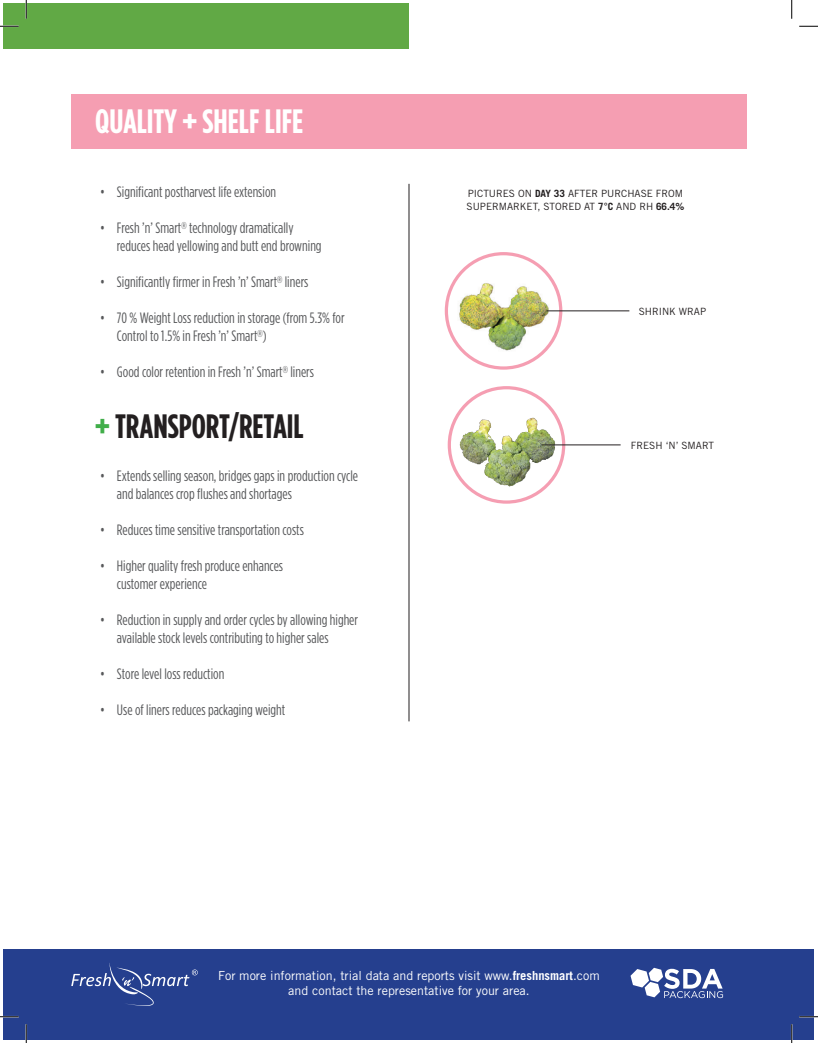
<style>
.page{position:relative;width:818px;height:1043px;background:#fff}
.page>*{position:absolute;margin:0;border:0;box-sizing:border-box;transform-origin:0 0}
.t1{font:700 33.75px "Gotham Condensed";color:#fff}
.t2{font:700 33.75px "Gotham Condensed";color:#231f20}
.t3{font:15px/18px "Gotham Condensed";color:#57585a}
.t4{font:12.5px/15px "Trade Gothic";color:#fff;text-align:center}
.t5{font:10px/13.8px "Trade Gothic";color:#231f20}
.s1{color:#40ae49}
.s2{font-weight:700}
</style>
<div class="page">
<div style="left:71px;top:94px;width:675px;height:55px;background:#f59eb2"></div>
<div style="left:4px;top:4px;width:405px;height:45px;background:#61a945"></div>
<img style="left:455px;top:417px;width:102px;height:74px">
<hr style="left:408px;top:184px;width:1px;height:537px;background:#231f20">
<div style="left:447px;top:386px;width:118px;height:117px;border:3px solid #f59eb2;border-radius:50%"></div>
<hr style="left:541px;top:444px;width:79px;height:1px;background:#231f20">
<img style="left:454px;top:280px;width:100px;height:74px">
<div style="left:445px;top:252px;width:117px;height:117px;border:3px solid #f59eb2;border-radius:50%"></div>
<hr style="left:546px;top:310px;width:83px;height:1px;background:#231f20">
<div style="left:4px;top:949px;width:810px;height:90px;background:#253f8e"></div>
<svg style="left:71px;top:963px;width:127px;height:43px"></svg>
<svg style="left:630px;top:967px;width:93px;height:31px"></svg>
<svg style="left:0;top:25px;width:19px;height:2px"></svg>
<svg style="left:799px;top:25px;width:19px;height:2px"></svg>
<svg style="left:0;top:1015px;width:19px;height:2px"></svg>
<svg style="left:799px;top:1016px;width:19px;height:1px"></svg>
<svg style="left:25px;top:0;width:2px;height:19px"></svg>
<svg style="left:25px;top:1024px;width:2px;height:18px"></svg>
<svg style="left:791px;top:0;width:1px;height:19px"></svg>
<svg style="left:790px;top:1024px;width:2px;height:18px"></svg>
<p class="t1" style="left:95px;top:103px;width:210px">QUALITY + SHELF LIFE</p>
<p class="t3" style="left:100px;top:182px;width:177px">• Significant postharvest life extension</p>
<p class="t3" style="left:117px;top:218px;width:206px;text-indent:-17px">• Fresh ’n’ Smart<sup>®</sup> technology dramatically reduces head yellowing and butt end browning</p>
<p class="t3" style="left:100px;top:272px;width:210px">• Significantly firmer in Fresh ’n’ Smart<sup>®</sup> liners</p>
<p class="t3" style="left:117px;top:308px;width:229px;text-indent:-17px">• 70 % Weight Loss reduction in storage (from 5.3% for<br>Control to 1.5% in Fresh ’n’ Smart<sup>®</sup>)</p>
<p class="t3" style="left:100px;top:362px;width:215px">• Good color retention in Fresh ’n’ Smart<sup>®</sup> liners</p>
<p class="t2" style="left:95px;top:407px;width:210px"><span class="s1">+</span> TRANSPORT/RETAIL</p>
<p class="t3" style="left:117px;top:466px;width:242px;text-indent:-17px">• Extends selling season, bridges gaps in production cycle and balances crop flushes and shortages</p>
<p class="t3" style="left:100px;top:520px;width:205px">• Reduces time sensitive transportation costs</p>
<p class="t3" style="left:117px;top:556px;width:168px;text-indent:-17px">• Higher quality fresh produce enhances customer experience</p>
<p class="t3" style="left:117px;top:610px;width:242px;text-indent:-17px">• Reduction in supply and order cycles by allowing higher available stock levels contributing to higher sales</p>
<p class="t3" style="left:100px;top:664px;width:126px">• Store level loss reduction</p>
<p class="t3" style="left:100px;top:700px;width:187px">• Use of liners reduces packaging weight</p>
<p class="t5" style="left:466px;top:186px;width:219px">PICTURES ON <span class="s2">DAY 33</span> AFTER PURCHASE FROM<br>SUPERMARKET, STORED AT <span class="s2">7°C</span> AND RH <span class="s2">66.4%</span></p>
<p class="t5" style="left:638px;top:304px;width:69px">SHRINK WRAP</p>
<p class="t5" style="left:631px;top:438px;width:84px">FRESH ‘N’ SMART</p>
<p class="t4" style="left:218px;top:968px;width:383px">For more information, trial data and reports visit www.<span class="s2">freshnsmart</span>.com and contact the representative for your area.</p>
</div>
